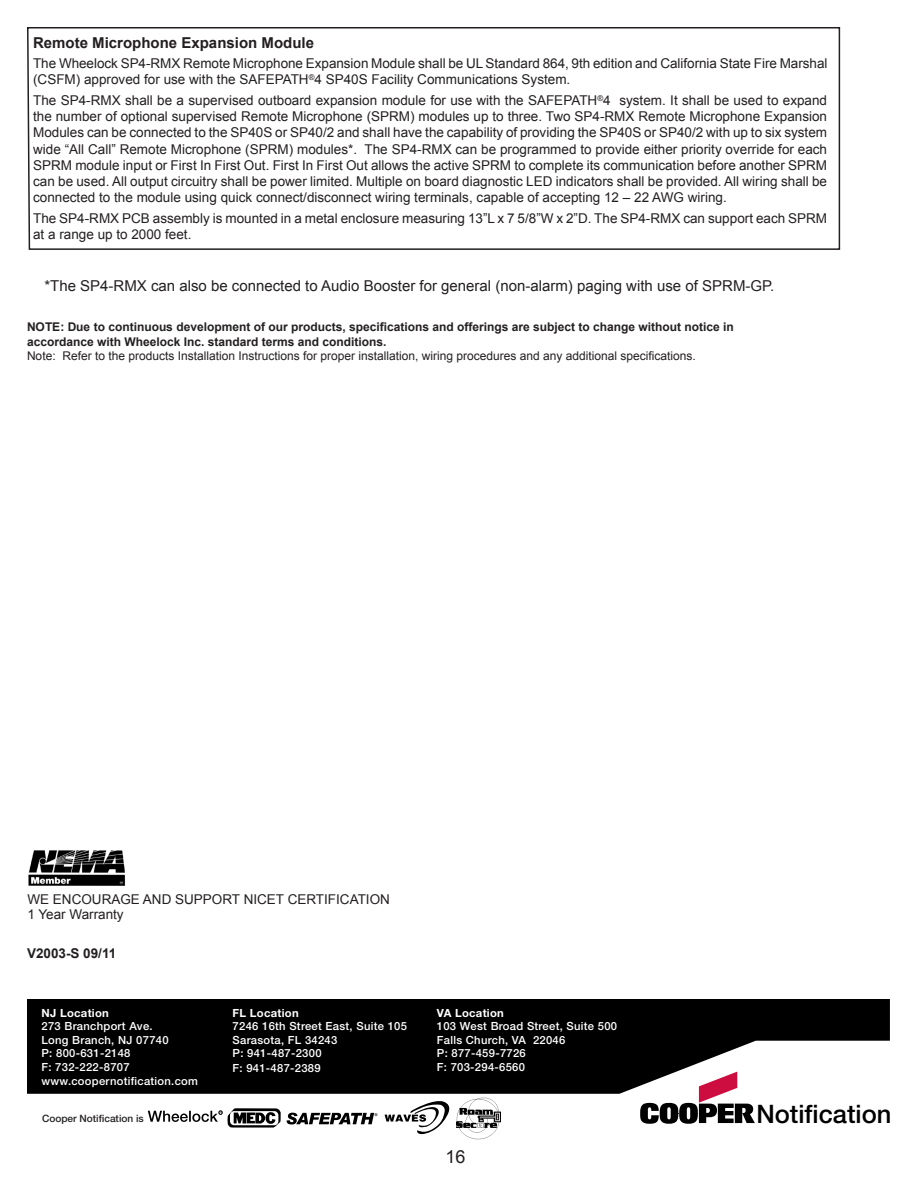
<style>
.page{position:relative;width:918px;height:1188px;background:#fff}
.page>*{position:absolute;margin:0;border:0;box-sizing:border-box;transform-origin:0 0}
.t1{font:500 25.5px "Helvetica Neue LT Pro";color:#000}
.t2{font:18px "Arial";color:#231f20}
.t3{font:15px "Arial";color:#231f20}
.t4{font:700 15px "Arial";color:#231f20}
.t5{font:13.5px/16.2px "Arial";color:#231f20}
.t6{font:700 13.5px "Arial";color:#231f20}
.t7{font:700 12px/14.4px "Arial";color:#231f20}
.t8{font:12px "Arial";color:#231f20}
.t9{font:500 11.25px "Helvetica Neue LT Pro";letter-spacing:.025em;color:#fff}
.t10{font:700 11.25px "Helvetica Neue LT Pro";letter-spacing:.025em;color:#fff}
.t11{font:500 10.2px "Helvetica Neue LT Pro";color:#231f20}
</style>
<div class="page">
<svg style="left:27px;top:27px;width:814px;height:223px"></svg>
<img style="left:28px;top:850px;width:97px;height:36px">
<svg style="left:27px;top:999px;width:863px;height:95px;background:#1b1b1b"></svg>
<svg style="left:640px;top:1072px;width:115px;height:52px"></svg>
<img style="left:456px;top:1098px;width:45px;height:42px">
<svg style="left:385px;top:1101px;width:65px;height:33px"></svg>
<svg style="left:287px;top:1113px;width:91px;height:11px"></svg>
<svg style="left:148px;top:1108px;width:133px;height:20px"></svg>
<p class="t4" style="left:33px;top:33px;width:282px">Remote Microphone Expansion Module</p>
<p class="t5" style="left:33px;top:56px;width:796px">The Wheelock SP4-RMX Remote Microphone Expansion Module shall be UL Standard 864, 9th edition and California State Fire Marshal (CSFM) approved for use with the SAFEPATH<sup>®</sup>4 SP40S Facility Communications System.</p>
<p class="t5" style="left:33px;top:92px;width:796px;text-align:justify">The SP4-RMX shall be a supervised outboard expansion module for use with the SAFEPATH<sup>®</sup>4 system. It shall be used to expand the number of optional supervised Remote Microphone (SPRM) modules up to three. Two SP4-RMX Remote Microphone Expansion Modules can be connected to the SP40S or SP40/2 and shall have the capability of providing the SP40S or SP40/2 with up to six system wide “All Call” Remote Microphone (SPRM) modules*. The SP4-RMX can be programmed to provide either priority override for each SPRM module input or First In First Out. First In First Out allows the active SPRM to complete its communication before another SPRM can be used. All output circuitry shall be power limited. Multiple on board diagnostic LED indicators shall be provided. All wiring shall be connected to the module using quick connect/disconnect wiring terminals, capable of accepting 12 – 22 AWG wiring.</p>
<p class="t5" style="left:33px;top:210px;width:796px">The SP4-RMX PCB assembly is mounted in a metal enclosure measuring 13”L x 7 5/8”W x 2”D. The SP4-RMX can support each SPRM at a range up to 2000 feet.</p>
<p class="t3" style="left:44px;top:276px;width:732px">*The SP4-RMX can also be connected to Audio Booster for general (non-alarm) paging with use of SPRM-GP.</p>
<p class="t7" style="left:27px;top:320px;width:708px">NOTE: Due to continuous development of our products, specifications and offerings are subject to change without notice in accordance with Wheelock Inc. standard terms and conditions.</p>
<p class="t8" style="left:27px;top:348px;width:670px">Note: Refer to the products Installation Instructions for proper installation, wiring procedures and any additional specifications.</p>
<p class="t5" style="left:27px;top:892px;width:364px">WE ENCOURAGE AND SUPPORT NICET CERTIFICATION</p>
<p class="t5" style="left:27px;top:907px;width:98px">1 Year Warranty</p>
<p class="t6" style="left:27px;top:945px;width:91px">V2003-S 09/11</p>
<p class="t10" style="left:42px;top:1006px;width:69px">NJ Location</p>
<p class="t9" style="left:42px;top:1020px;width:113px">273 Branchport Ave.</p>
<p class="t9" style="left:42px;top:1033px;width:129px">Long Branch, NJ 07740</p>
<p class="t9" style="left:42px;top:1047px;width:90px">P: 800-631-2148</p>
<p class="t9" style="left:42px;top:1060px;width:90px">F: 732-222-8707</p>
<p class="t9" style="left:42px;top:1075px;width:158px">www.coopernotification.com</p>
<p class="t10" style="left:233px;top:1006px;width:68px">FL Location</p>
<p class="t9" style="left:233px;top:1020px;width:176px">7246 16th Street East, Suite 105</p>
<p class="t9" style="left:233px;top:1033px;width:106px">Sarasota, FL 34243</p>
<p class="t9" style="left:233px;top:1047px;width:90px">P: 941-487-2300</p>
<p class="t9" style="left:233px;top:1061px;width:90px">F: 941-487-2389</p>
<p class="t10" style="left:437px;top:1006px;width:69px">VA Location</p>
<p class="t9" style="left:437px;top:1020px;width:182px">103 West Broad Street, Suite 500</p>
<p class="t9" style="left:437px;top:1033px;width:130px">Falls Church, VA 22046</p>
<p class="t9" style="left:437px;top:1047px;width:90px">P: 877-459-7726</p>
<p class="t9" style="left:437px;top:1060px;width:90px">F: 703-294-6560</p>
<p class="t11" style="left:42px;top:1112px;width:103px">Cooper Notification is</p>
<p class="t1" style="left:756px;top:1099px;width:137px">Notification</p>
<p class="t2" style="left:446px;top:1145px;width:22px">16</p>
</div>
